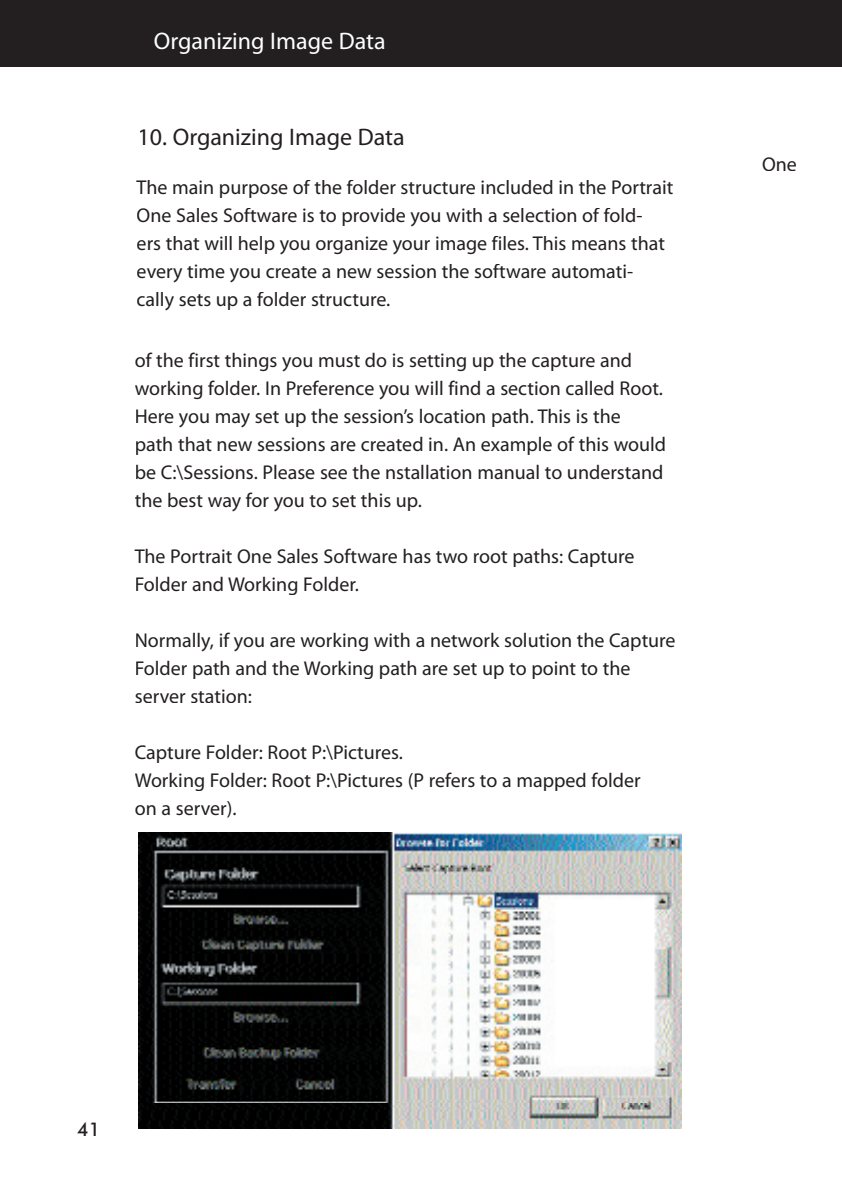
<style>
.page{position:relative;width:842px;height:1191px;background:#fff}
.page>*{position:absolute;margin:0;border:0;box-sizing:border-box;transform-origin:0 0}
.t1{font:24px "Myriad Pro";color:#231f20}
.t2{font:24px "Myriad Pro";color:#fff}
.t3{font:20px/28px "Myriad Pro";color:#231f20}
.t4{font:500 19px "Futura BT";color:#231f20}
</style>
<div class="page">
<div style="left:0;top:0;width:842px;height:66px;background:#231f20"></div>
<img style="left:139px;top:832px;width:542px;height:296px">
<p class="t2" style="left:154px;top:28px;width:233px">Organizing Image Data</p>
<p class="t1" style="left:138px;top:124px;width:269px">10. Organizing Image Data</p>
<p class="t3" style="left:137px;top:174px;width:538px">The main purpose of the folder structure included in the Portrait One Sales Software is to provide you with a selection of fold-<br>ers that will help you organize your image files. This means that every time you create a new session the software automati&shy;cally sets up a folder structure.</p>
<p class="t3" style="left:135px;top:346px;width:533px">of the first things you must do is setting up the capture and working folder. In Preference you will find a section called Root.<br>Here you may set up the session’s location path. This is the<br>path that new sessions are created in. An example of this would be C:\Sessions. Please see the nstallation manual to understand the best way for you to set this up.</p>
<p class="t3" style="left:135px;top:542px;width:501px">The Portrait One Sales Software has two root paths: Capture<br>Folder and Working Folder.</p>
<p class="t3" style="left:135px;top:626px;width:542px">Normally, if you are working with a network solution the Capture<br>Folder path and the Working path are set up to point to the server station:</p>
<p class="t3" style="left:135px;top:738px;width:507px">Capture Folder: Root P:\Pictures.<br>Working Folder: Root P:\Pictures (P refers to a mapped folder on a server).</p>
<p class="t3" style="left:762px;top:150px;width:36px">One</p>
<p class="t4" style="left:77px;top:1117px;width:25px">41</p>
</div>
